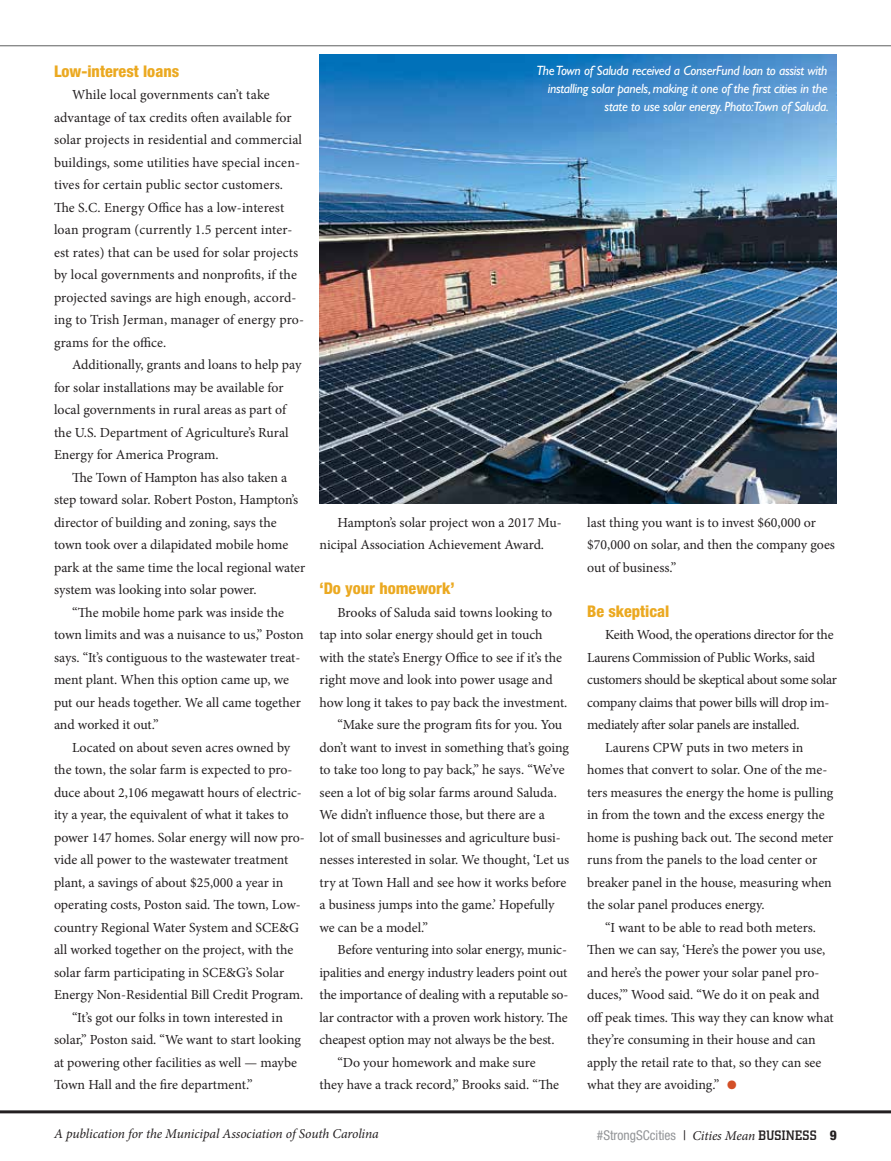
<style>
.page{position:relative;width:891px;height:1161px;background:#fff}
.page>*{position:absolute;margin:0;border:0;box-sizing:border-box;transform-origin:0 0}
.t1{font:33px "Minion Pro";color:#d34f27}
.t2{font:800 condensed 16.2px "Helvetica Neue LT Std";color:#eba921}
.t3{font:13.8px/22.5px "Minion Pro";letter-spacing:-.005em;color:#231f20}
.t4{font:13.8px "Minion Pro";letter-spacing:-.025em;color:#231f20}
.t5{font:italic 13.5px/18px "Gill Sans Std";letter-spacing:-.02em;color:#fff;text-align:right}
.t6{font:italic 13.5px "Minion Pro";letter-spacing:-.01em;color:#231f20}
.t7{font:condensed 13.5px "Helvetica Neue LT Std";color:#939598}
.s1{color:#231f20}
.s2{font-family:"Minion Pro";font-style:italic;font-stretch:normal;color:#231f20}
.s3{font-family:"City";font-weight:500;font-stretch:normal;color:#231f20}
.s4{font-weight:800;color:#231f20}
</style>
<div class="page">
<hr style="left:0;top:1110px;width:891px;height:3px;background:#231f20">
<hr style="left:0;top:45px;width:891px;height:1px;background:#5e5f5f">
<img style="left:320px;top:55px;width:517px;height:449px">
<p class="t2" style="left:54px;top:61px;width:127px">Low-interest loans</p>
<p class="t3" style="left:54px;top:83px;width:251px;text-indent:18px">While local governments can’t take advantage of tax credits often available for solar projects in residential and commercial buildings, some utilities have special incen&shy;tives for certain public sector customers.<br>The S.C. Energy Office has a low-interest loan program (currently 1.5 percent inter&shy;est rates) that can be used for solar projects by local governments and nonprofits, if the projected savings are high enough, accord&shy;ing to Trish Jerman, manager of energy pro&shy;grams for the office.</p>
<p class="t3" style="left:54px;top:353px;width:249px;text-indent:18px">Additionally, grants and loans to help pay for solar installations may be available for local governments in rural areas as part of the U.S. Department of Agriculture’s Rural Energy for America Program.</p>
<p class="t3" style="left:72px;top:466px;width:217px">The Town of Hampton has also taken a</p>
<p class="t3" style="left:54px;top:489px;width:246px">step toward solar. Robert Poston, Hampton’s</p>
<p class="t3" style="left:54px;top:511px;width:224px">director of building and zoning, says the</p>
<p class="t3" style="left:54px;top:534px;width:236px">town took over a dilapidated mobile home</p>
<p class="t3" style="left:54px;top:556px;width:253px">park at the same time the local regional water</p>
<p class="t3" style="left:54px;top:579px;width:204px">system was looking into solar power.</p>
<p class="t3" style="left:72px;top:601px;width:214px">“The mobile home park was inside the</p>
<p class="t3" style="left:54px;top:624px;width:251px">town limits and was a nuisance to us,” Poston</p>
<p class="t3" style="left:54px;top:646px;width:248px">says. “It’s contiguous to the wastewater treat-</p>
<p class="t3" style="left:54px;top:669px;width:237px">ment plant. When this option came up, we</p>
<p class="t3" style="left:54px;top:691px;width:248px">put our heads together. We all came together</p>
<p class="t3" style="left:54px;top:714px;width:106px">and worked it out.”</p>
<p class="t3" style="left:72px;top:736px;width:220px">Located on about seven acres owned by</p>
<p class="t3" style="left:54px;top:759px;width:240px">the town, the solar farm is expected to pro-</p>
<p class="t3" style="left:54px;top:781px;width:249px">duce about 2,106 megawatt hours of electric-</p>
<p class="t3" style="left:54px;top:804px;width:236px">ity a year, the equivalent of what it takes to</p>
<p class="t3" style="left:54px;top:826px;width:252px">power 147 homes. Solar energy will now pro-</p>
<p class="t3" style="left:54px;top:849px;width:236px">vide all power to the wastewater treatment</p>
<p class="t3" style="left:54px;top:871px;width:231px">plant, a savings of about $25,000 a year in</p>
<p class="t3" style="left:54px;top:894px;width:248px">operating costs, Poston said. The town, Low-</p>
<p class="t3" style="left:54px;top:916px;width:246px">country Regional Water System and SCE&amp;G</p>
<p class="t3" style="left:54px;top:939px;width:241px">all worked together on the project, with the</p>
<p class="t3" style="left:54px;top:961px;width:232px">solar farm participating in SCE&amp;G’s Solar</p>
<p class="t3" style="left:54px;top:984px;width:251px">Energy Non-Residential Bill Credit Program.</p>
<p class="t3" style="left:72px;top:1006px;width:212px">“It’s got our folks in town interested in</p>
<p class="t3" style="left:54px;top:1029px;width:249px">solar,” Poston said. “We want to start looking</p>
<p class="t3" style="left:54px;top:1051px;width:245px">at powering other facilities as well — maybe</p>
<p class="t3" style="left:54px;top:1074px;width:200px">Town Hall and the fire department.”</p>
<p class="t5" style="left:536px;top:62px;width:294px">The Town of Saluda received a ConserFund loan to assist with installing solar panels, making it one of the first cities in the state to use solar energy. Photo:Town of Saluda.</p>
<p class="t3" style="left:320px;top:511px;width:244px;text-indent:18px">Hampton’s solar project won a 2017 Mu&shy;nicipal Association Achievement Award.</p>
<p class="t2" style="left:320px;top:578px;width:137px">‘Do your homework’</p>
<p class="t3" style="left:338px;top:601px;width:216px">Brooks of Saluda said towns looking to</p>
<p class="t3" style="left:320px;top:623px;width:225px">tap into solar energy should get in touch</p>
<p class="t3" style="left:320px;top:646px;width:244px">with the state’s Energy Office to see if it’s the</p>
<p class="t3" style="left:320px;top:668px;width:235px">right move and look into power usage and</p>
<p class="t3" style="left:320px;top:691px;width:249px">how long it takes to pay back the investment.</p>
<p class="t3" style="left:338px;top:713px;width:226px">“Make sure the program fits for you. You</p>
<p class="t3" style="left:320px;top:736px;width:251px">don’t want to invest in something that’s going</p>
<p class="t3" style="left:320px;top:758px;width:247px">to take too long to pay back,” he says. “We’ve</p>
<p class="t3" style="left:320px;top:781px;width:239px">seen a lot of big solar farms around Saluda.</p>
<p class="t3" style="left:320px;top:803px;width:227px">We didn’t influence those, but there are a</p>
<p class="t3" style="left:320px;top:826px;width:243px">lot of small businesses and agriculture busi-</p>
<p class="t3" style="left:320px;top:848px;width:251px">nesses interested in solar. We thought, ‘Let us</p>
<p class="t3" style="left:320px;top:871px;width:248px">try at Town Hall and see how it works before</p>
<p class="t3" style="left:320px;top:893px;width:237px">a business jumps into the game.’ Hopefully</p>
<p class="t3" style="left:320px;top:916px;width:110px">we can be a model.”</p>
<p class="t3" style="left:338px;top:938px;width:231px">Before venturing into solar energy, munic-</p>
<p class="t3" style="left:320px;top:961px;width:249px">ipalities and energy industry leaders point out</p>
<p class="t3" style="left:320px;top:983px;width:251px">the importance of dealing with a reputable so-</p>
<p class="t3" style="left:320px;top:1006px;width:250px">lar contractor with a proven work history. The</p>
<p class="t3" style="left:320px;top:1029px;width:236px">cheapest option may not always be the best.</p>
<p class="t3" style="left:338px;top:1051px;width:200px">“Do your homework and make sure</p>
<p class="t3" style="left:320px;top:1074px;width:241px">they have a track record,” Brooks said. “The</p>
<p class="t3" style="left:587px;top:511px;width:249px">last thing you want is to invest $60,000 or $70,000 on solar, and then the company goes out of business.”</p>
<p class="t2" style="left:587px;top:601px;width:84px">Be skeptical</p>
<p class="t3" style="left:605px;top:623px;width:230px">Keith Wood, the operations director for the</p>
<p class="t3" style="left:587px;top:646px;width:229px">Laurens Commission of Public Works, said</p>
<p class="t4" style="left:587px;top:670px;width:251px">customers should be skeptical about some solar</p>
<p class="t4" style="left:587px;top:693px;width:244px">company claims that power bills will drop im-</p>
<p class="t4" style="left:587px;top:715px;width:214px">mediately after solar panels are installed.</p>
<p class="t3" style="left:605px;top:736px;width:200px">Laurens CPW puts in two meters in</p>
<p class="t3" style="left:587px;top:758px;width:242px">homes that convert to solar. One of the me-</p>
<p class="t3" style="left:587px;top:781px;width:248px">ters measures the energy the home is pulling</p>
<p class="t3" style="left:587px;top:803px;width:239px">in from the town and the excess energy the</p>
<p class="t3" style="left:587px;top:826px;width:248px">home is pushing back out. The second meter</p>
<p class="t3" style="left:587px;top:848px;width:231px">runs from the panels to the load center or</p>
<p class="t3" style="left:587px;top:871px;width:246px">breaker panel in the house, measuring when</p>
<p class="t3" style="left:587px;top:893px;width:179px">the solar panel produces energy.</p>
<p class="t3" style="left:605px;top:916px;width:212px">“I want to be able to read both meters.</p>
<p class="t3" style="left:587px;top:938px;width:240px">Then we can say, ‘Here’s the power you use,</p>
<p class="t3" style="left:587px;top:961px;width:234px">and here’s the power your solar panel pro-</p>
<p class="t3" style="left:587px;top:983px;width:234px">duces,’” Wood said. “We do it on peak and</p>
<p class="t3" style="left:587px;top:1006px;width:248px">off peak times. This way they can know what</p>
<p class="t3" style="left:587px;top:1029px;width:230px">they’re consuming in their house and can</p>
<p class="t3" style="left:587px;top:1051px;width:236px">apply the retail rate to that, so they can see</p>
<p class="t3" style="left:587px;top:1074px;width:134px">what they are avoiding.”</p>
<h1 class="t1" style="left:726px;top:1059px;width:14px">•</h1>
<p class="t6" style="left:54px;top:1125px;width:326px">A publication for the Municipal Association of South Carolina</p>
<p class="t7" style="left:597px;top:1128px;width:242px">#StrongSCcities <span class="s1">|</span> <span class="s2">Cities Mean</span> <span class="s3">BUSINESS</span> <span class="s4">9</span></p>
</div>
